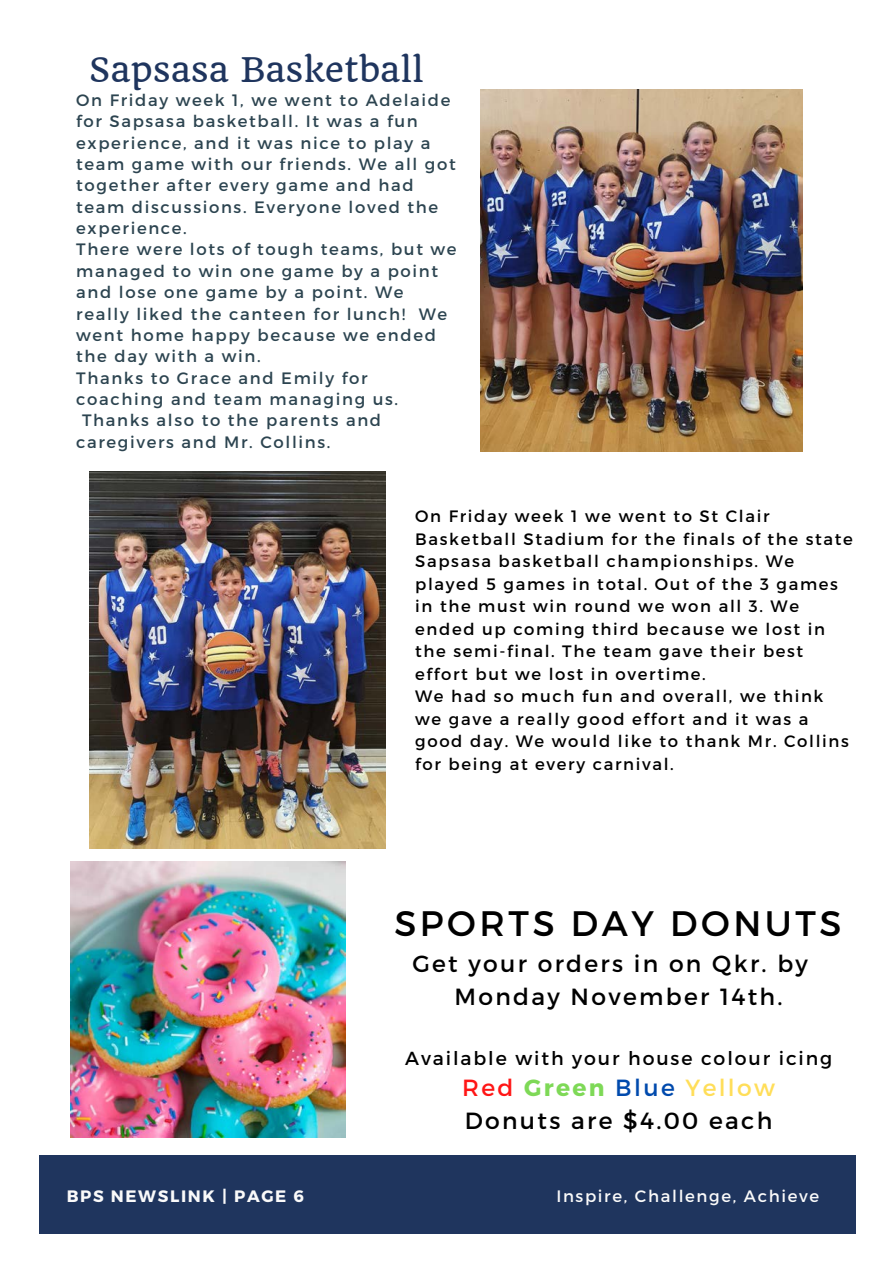
<style>
.page{position:relative;width:893px;height:1264px;background:#fff}
.page>*{position:absolute;margin:0;border:0;box-sizing:border-box;transform-origin:0 0}
.t1{font:35.4px "Montserrat";letter-spacing:.1em;color:#000}
.t2{font:33px "Quando";color:#1f355e}
.t3{font:23.4px/32.5px "Montserrat";letter-spacing:.1em;color:#000}
.t4{font:18.9px "Montserrat";letter-spacing:.1em;color:#000}
.t5{font:16.5px "Montserrat";letter-spacing:.1em;color:#2c4450}
.t6{font:16.5px/22.5px "Montserrat";letter-spacing:.1em;color:#000}
.t7{font:16.5px "Montserrat";letter-spacing:.1em;color:#fafafa}
.t8{font:700 16.5px "Montserrat";letter-spacing:.1em;color:#fafafa}
.s1{color:#ff1616}
.s2{font-weight:700;color:#7ed957}
.s3{color:#004aad}
.s4{color:#ffde59}
</style>
<div class="page">
<div style="left:39px;top:1155px;width:817px;height:78px;background:#1f355e"></div>
<img style="left:89px;top:471px;width:296px;height:377px">
<img style="left:480px;top:90px;width:322px;height:362px">
<img style="left:70px;top:862px;width:276px;height:275px">
<h2 class="t2" style="left:89px;top:49px;width:335px">Sapsasa Basketball</h2>
<p class="t5" style="left:76px;top:89px;width:376px">On Friday week 1, we went to Adelaide</p>
<p class="t5" style="left:76px;top:111px;width:343px">for Sapsasa basketball. It was a fun</p>
<p class="t5" style="left:76px;top:132px;width:356px">experience, and it was nice to play a</p>
<p class="t5" style="left:76px;top:153px;width:381px">team game with our friends. We all got</p>
<p class="t5" style="left:76px;top:175px;width:339px">together after every game and had</p>
<p class="t5" style="left:76px;top:196px;width:363px">team discussions. Everyone loved the</p>
<p class="t5" style="left:76px;top:217px;width:112px">experience.</p>
<p class="t5" style="left:76px;top:239px;width:382px">There were lots of tough teams, but we</p>
<p class="t5" style="left:76px;top:260px;width:363px">managed to win one game by a point</p>
<p class="t5" style="left:76px;top:281px;width:329px">and lose one game by a point. We</p>
<p class="t5" style="left:76px;top:303px;width:372px">really liked the canteen for lunch! We</p>
<p class="t5" style="left:76px;top:324px;width:361px">went home happy because we ended</p>
<p class="t5" style="left:76px;top:345px;width:186px">the day with a win.</p>
<p class="t5" style="left:76px;top:367px;width:293px">Thanks to Grace and Emily for</p>
<p class="t5" style="left:76px;top:388px;width:323px">coaching and team managing us.</p>
<p class="t5" style="left:82px;top:410px;width:300px">Thanks also to the parents and</p>
<p class="t5" style="left:76px;top:431px;width:256px">caregivers and Mr. Collins.</p>
<p class="t6" style="left:415px;top:504px;width:439px">On Friday week 1 we went to St Clair Basketball Stadium for the finals of the state Sapsasa basketball championships. We played 5 games in total. Out of the 3 games in the must win round we won all 3. We ended up coming third because we lost in the semi-final. The team gave their best effort but we lost in overtime.<br>We had so much fun and overall, we think we gave a really good effort and it was a good day. We would like to thank Mr. Collins for being at every carnival.</p>
<h1 class="t1" style="left:394px;top:900px;width:448px">SPORTS DAY DONUTS</h1>
<h3 class="t3" style="left:454px;top:946px;width:355px;text-indent:-42px">Get your orders in on Qkr. by<br>Monday November 14th.</h3>
<p class="t4" style="left:405px;top:1045px;width:428px">Available with your house colour icing</p>
<h3 class="t3" style="left:462px;top:1070px;width:314px"><span class="s1">Red</span> <span class="s2">Green</span> <span class="s3">Blue</span> <span class="s4">Yellow<br></span>Donuts are $4.00 each</h3>
<p class="t8" style="left:67px;top:1184px;width:239px">BPS NEWSLINK | PAGE 6</p>
<p class="t7" style="left:556px;top:1184px;width:264px">Inspire, Challenge, Achieve</p>
</div>
